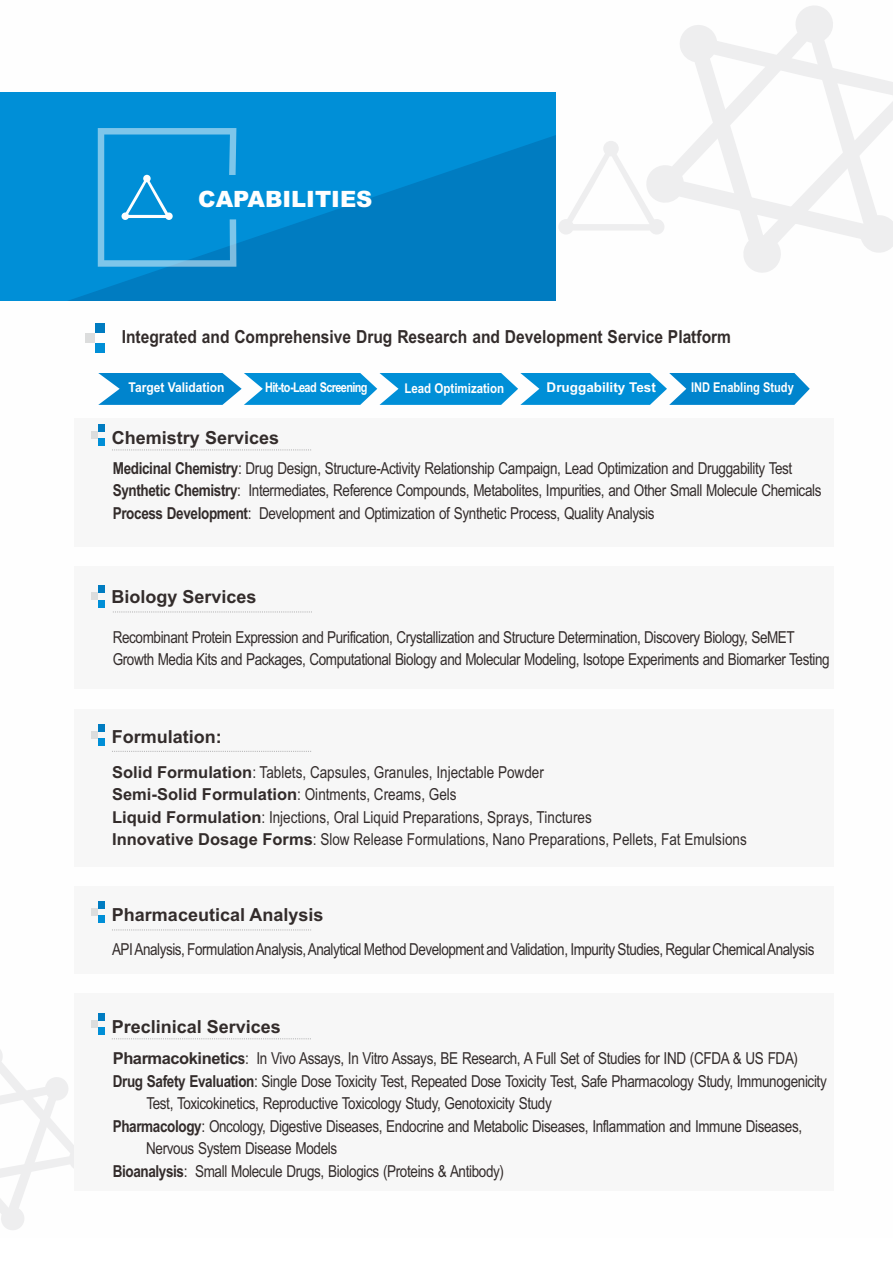
<style>
.page{position:relative;width:893px;height:1263px;background:#fff}
.page>*{position:absolute;margin:0;border:0;box-sizing:border-box;transform-origin:0 0}
.t1{font:900 22.5px "Arial";color:#fefefe}
.t2{font:700 18px "Arial";color:#332c2b}
.t3{font:700 18px "Arial";color:#332c2b;scale:.87 1}
.t4{font:16.5px/22.6px "Arial Narrow";letter-spacing:-.025em;color:#332c2b}
.t5{font:16.5px/22.5px "Arial Narrow";color:#332c2b}
.t6{font:700 13.5px "Arial";letter-spacing:-.055em;color:#fefefe;scale:.81 1}
.t7{font:700 13.5px "Arial";color:#fefefe;scale:.89 1}
.t8{font:700 13.5px "Arial";color:#fefefe;scale:.85 1}
.t9{font:700 13.5px "Arial";color:#fefefe}
.t10{font:700 13.5px "Arial";color:#fefefe;scale:.82 1}
.s1{font-weight:700}
.s2{font-family:"Arial";font-weight:700}
</style>
<div class="page">
<svg style="left:664px;top:6px;width:169px;height:197px"></svg>
<svg style="left:677px;top:23px;width:216px;height:250px"></svg>
<svg style="left:558px;top:141px;width:106px;height:93px"></svg>
<svg style="left:0;top:1050px;width:74px;height:180px"></svg>
<svg style="left:0;top:92px;width:556px;height:208px;background:#0087ce"></svg>
<svg style="left:98px;top:128px;width:138px;height:139px;background:#1a99da"></svg>
<div style="left:74px;top:567px;width:759px;height:122px;background:#f7f7f7"></div>
<svg style="left:113px;top:611px;width:199px;height:1px"></svg>
<div style="left:98px;top:600px;width:7px;height:7px;background:#008fd7"></div>
<div style="left:98px;top:586px;width:7px;height:7px;background:#007cc1"></div>
<div style="left:91px;top:593px;width:7px;height:7px;background:#dcdddd"></div>
<div style="left:74px;top:886px;width:759px;height:88px;background:#f7f7f7"></div>
<svg style="left:112px;top:929px;width:199px;height:1px"></svg>
<div style="left:98px;top:916px;width:7px;height:7px;background:#008fd7"></div>
<div style="left:98px;top:902px;width:7px;height:7px;background:#007cc1"></div>
<div style="left:91px;top:909px;width:7px;height:7px;background:#dcdddd"></div>
<div style="left:74px;top:994px;width:759px;height:197px;background:#f7f7f7"></div>
<svg style="left:112px;top:1038px;width:199px;height:1px"></svg>
<div style="left:98px;top:1028px;width:7px;height:7px;background:#008fd7"></div>
<div style="left:98px;top:1014px;width:7px;height:7px;background:#007cc1"></div>
<div style="left:91px;top:1021px;width:7px;height:7px;background:#dcdddd"></div>
<div style="left:74px;top:709px;width:759px;height:157px;background:#f7f7f7"></div>
<svg style="left:112px;top:751px;width:199px;height:1px"></svg>
<div style="left:98px;top:738px;width:7px;height:7px;background:#008fd7"></div>
<div style="left:98px;top:724px;width:7px;height:7px;background:#007cc1"></div>
<div style="left:91px;top:731px;width:7px;height:7px;background:#dcdddd"></div>
<div style="left:95px;top:343px;width:10px;height:10px;background:#008fd7"></div>
<div style="left:95px;top:323px;width:10px;height:10px;background:#007cc1"></div>
<div style="left:85px;top:333px;width:10px;height:10px;background:#dcdddd"></div>
<svg style="left:98px;top:373px;width:712px;height:32px;background:#249bd9"></svg>
<div style="left:74px;top:418px;width:759px;height:129px;background:#f7f7f7"></div>
<svg style="left:112px;top:449px;width:199px;height:1px"></svg>
<div style="left:98px;top:439px;width:7px;height:7px;background:#008fd7"></div>
<div style="left:98px;top:425px;width:7px;height:7px;background:#007cc1"></div>
<div style="left:91px;top:432px;width:7px;height:7px;background:#dcdddd"></div>
<h1 class="t1" style="left:198px;top:191px;width:176px">CAPABILITIES</h1>
<p class="t3" style="left:122px;top:330px;width:702px">Integrated and Comprehensive Drug Research and Development Service Platform</p>
<p class="t7" style="left:129px;top:382px;width:109px">Target Validation</p>
<p class="t6" style="left:265px;top:382px;width:128px">Hit-to-Lead Screening</p>
<p class="t8" style="left:404px;top:383px;width:119px">Lead Optimization</p>
<p class="t9" style="left:547px;top:382px;width:111px">Druggability Test</p>
<p class="t10" style="left:691px;top:382px;width:127px">IND Enabling Study</p>
<p class="t2" style="left:112px;top:431px;width:169px">Chemistry Services</p>
<p class="t4" style="left:113px;top:458px;width:710px"><span class="s1">Medicinal Chemistry</span>: Drug Design, Structure-Activity Relationship Campaign, Lead Optimization and Druggability Test<br><span class="s1">Synthetic Chemistry</span>: Intermediates, Reference Compounds, Metabolites, Impurities, and Other Small Molecule Chemicals<br><span class="s1">Process Development</span>: Development and Optimization of Synthetic Process, Quality Analysis</p>
<p class="t2" style="left:111px;top:590px;width:147px">Biology Services</p>
<p class="t4" style="left:113px;top:627px;width:718px">Recombinant Protein Expression and Purification, Crystallization and Structure Determination, Discovery Biology, SeMET<br>Growth Media Kits and Packages, Computational Biology and Molecular Modeling, Isotope Experiments and Biomarker Testing</p>
<p class="t2" style="left:112px;top:730px;width:111px">Formulation:</p>
<p class="t5" style="left:112px;top:762px;width:636px"><span class="s2">Solid Formulation</span>: Tablets, Capsules, Granules, Injectable Powder<br><span class="s2">Semi-Solid Formulation</span>: Ointments, Creams, Gels<br><span class="s2">Liquid Formulation</span>: Injections, Oral Liquid Preparations, Sprays, Tinctures<br><span class="s2">Innovative Dosage Forms</span>: Slow Release Formulations, Nano Preparations, Pellets, Fat Emulsions</p>
<p class="t2" style="left:112px;top:908px;width:213px">Pharmaceutical Analysis</p>
<p class="t4" style="left:112px;top:939px;width:704px">API Analysis, Formulation Analysis, Analytical Method Development and Validation, Impurity Studies, Regular Chemical Analysis</p>
<p class="t2" style="left:112px;top:1020px;width:171px">Preclinical Services</p>
<p class="t4" style="left:113px;top:1049px;width:687px"><span class="s2">Pharmacokinetic</span><span class="s1">s</span>: In Vivo Assays, In Vitro Assays, BE Research, A Full Set of Studies for IND (CFDA &amp; US FDA)</p>
<p class="t4" style="left:113px;top:1071px;width:715px"><span class="s1">Drug Safety Evaluation</span>: Single Dose Toxicity Test, Repeated Dose Toxicity Test, Safe Pharmacology Study, Immunogenicity</p>
<p class="t4" style="left:146px;top:1094px;width:407px">Test, Toxicokinetics, Reproductive Toxicology Study, Genotoxicity Study</p>
<p class="t4" style="left:113px;top:1116px;width:691px"><span class="s1">Pharmacology</span>: Oncology, Digestive Diseases, Endocrine and Metabolic Diseases, Inflammation and Immune Diseases,</p>
<p class="t4" style="left:146px;top:1139px;width:192px">Nervous System Disease Models</p>
<p class="t4" style="left:113px;top:1161px;width:393px"><span class="s1">Bioanalysis</span>: Small Molecule Drugs, Biologics (Proteins &amp; Antibody)</p>
</div>
